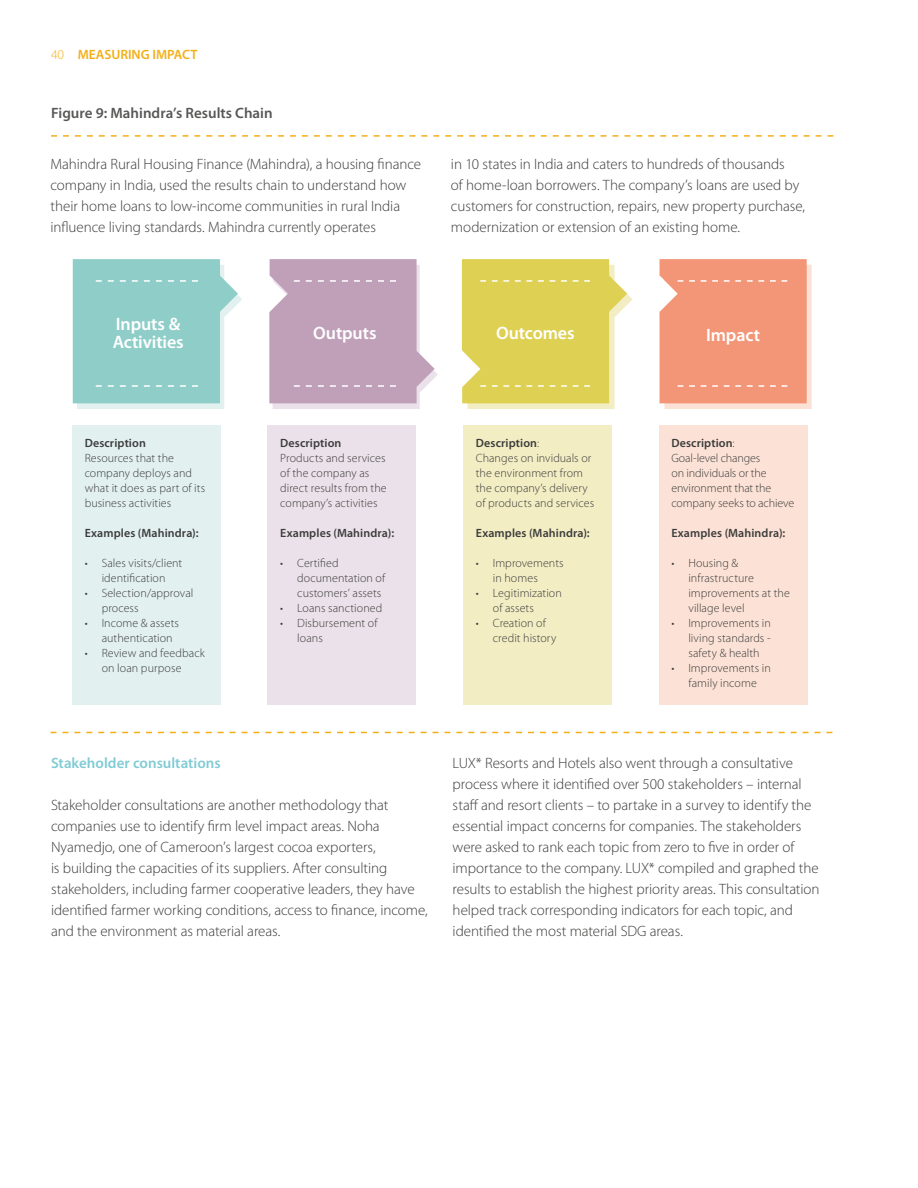
<style>
.page{position:relative;width:918px;height:1188px;background:#fff}
.page>*{position:absolute;margin:0;border:0;box-sizing:border-box;transform-origin:0 0}
.t1{font:600 18px/18px "Myriad Pro";letter-spacing:-.005em;color:#fff}
.t2{font:300 15px/21px "Myriad Pro";letter-spacing:-.005em;color:#3c3c3b}
.t3{font:600 15px "Myriad Pro";color:#575756}
.t4{font:600 15px "Myriad Pro";color:#81cbd4}
.t5{font:600 13.5px "Myriad Pro";color:#f4af17}
.t6{font:300 12px/15px "Myriad Pro";letter-spacing:.005em;color:#3c3c3b}
.t7{font:600 12px "Myriad Pro";letter-spacing:.01em;color:#3c3c3b}
.s1{font-weight:300}
.s2{font-weight:600}
</style>
<div class="page">
<svg style="left:51px;top:732px;width:781px;height:1px"></svg>
<svg style="left:73px;top:259px;width:169px;height:150px;background:#9ed4cf"></svg>
<svg style="left:269px;top:259px;width:169px;height:150px;background:#c9adc3"></svg>
<svg style="left:462px;top:259px;width:171px;height:150px;background:#e3d76e"></svg>
<svg style="left:659px;top:259px;width:153px;height:150px;background:#f39e81"></svg>
<div style="left:72px;top:426px;width:149px;height:279px;background:#e2f1f0"></div>
<div style="left:268px;top:426px;width:148px;height:279px;background:#ebe1ea"></div>
<div style="left:463px;top:426px;width:149px;height:279px;background:#f3edc4"></div>
<div style="left:659px;top:426px;width:149px;height:279px;background:#fce2d6"></div>
<svg style="left:51px;top:135px;width:782px;height:2px"></svg>
<p class="t5" style="left:51px;top:47px;width:148px"><span class="s1">40</span> MEASURING IMPACT</p>
<p class="t3" style="left:51px;top:105px;width:223px">Figure 9: Mahindra’s Results Chain</p>
<p class="t2" style="left:51px;top:154px;width:372px">Mahindra Rural Housing Finance (Mahindra), a housing finance company in I ndia, used the results chain to understand how their home loans to low-income communities in rural I ndia influence living standards. Mahindra currently operates</p>
<p class="t2" style="left:451px;top:154px;width:356px">in 10 states in I ndia and caters to hundreds of thousands<br>of home-loan borrowers. The company’s loans are used by customers for construction, repairs, new property purchase, modernization or extension of an existing home.</p>
<p class="t1" style="left:113px;top:315px;width:72px">Inputs &amp;<br>Activities</p>
<p class="t1" style="left:313px;top:324px;width:65px">Outputs</p>
<p class="t1" style="left:496px;top:324px;width:80px">Outcomes</p>
<p class="t1" style="left:706px;top:326px;width:55px">Impact</p>
<p class="t7" style="left:85px;top:437px;width:63px">Description</p>
<p class="t6" style="left:85px;top:451px;width:122px">Resources that the company deploys and what it does as part of its business activities</p>
<p class="t7" style="left:85px;top:527px;width:115px">Examples (Mahindra):</p>
<p class="t6" style="left:85px;top:556px;width:99px;text-align:center">• Sales visits/client identification</p>
<p class="t6" style="left:102px;top:586px;width:93px;text-indent:-17px">• Selection/approval process</p>
<p class="t6" style="left:102px;top:616px;width:79px;text-indent:-17px">• Income &amp; assets authentication</p>
<p class="t6" style="left:85px;top:646px;width:122px;text-align:center">• Review and feedback on loan purpose</p>
<p class="t7" style="left:280px;top:437px;width:63px">Description</p>
<p class="t6" style="left:280px;top:451px;width:108px">Products and services of the company as direct results from the company’s activities</p>
<p class="t7" style="left:280px;top:527px;width:115px">Examples (Mahindra):</p>
<p class="t6" style="left:297px;top:556px;width:89px;text-indent:-17px">• Certified documentation of customers’ assets</p>
<p class="t6" style="left:280px;top:601px;width:104px">• Loans sanctioned</p>
<p class="t6" style="left:297px;top:616px;width:82px;text-indent:-17px">• Disbursement of loans</p>
<p class="t6" style="left:476px;top:436px;width:120px"><span class="s2">Description</span>:<br>Changes on inviduals or the environment from the company’s delivery of products and services</p>
<p class="t7" style="left:476px;top:527px;width:115px">Examples (Mahindra):</p>
<p class="t6" style="left:493px;top:556px;width:72px;text-indent:-17px">• I mprovements in homes</p>
<p class="t6" style="left:493px;top:586px;width:71px;text-indent:-17px">• Legitimization of assets</p>
<p class="t6" style="left:493px;top:616px;width:65px;text-indent:-17px">• Creation of credit history</p>
<p class="t6" style="left:671px;top:436px;width:124px"><span class="s2">Description</span>:<br>Goal-level changes<br>on individuals or the environment that the company seeks to achieve</p>
<p class="t7" style="left:671px;top:527px;width:115px">Examples (Mahindra):</p>
<p class="t6" style="left:688px;top:556px;width:103px;text-indent:-17px">• Housing &amp; infrastructure improvements at the village level</p>
<p class="t6" style="left:688px;top:616px;width:84px;text-align:justify;text-indent:-17px">• I mprovements in living standards - safety &amp; health</p>
<p class="t6" style="left:671px;top:661px;width:101px;text-align:center">• I mprovements in family income</p>
<p class="t4" style="left:51px;top:754px;width:171px">Stakeholder consultations</p>
<p class="t2" style="left:51px;top:795px;width:378px">Stakeholder consultations are another methodology that companies use to identify firm level impact areas. Noha Nyamedjo, one of Cameroon’s largest cocoa exporters,<br>is building the capacities of its suppliers. After consulting stakeholders, including farmer cooperative leaders, they have identified farmer working conditions, access to finance, income, and the environment as material areas.</p>
<p class="t2" style="left:453px;top:753px;width:369px">LUX* Resorts and Hotels also went through a consultative process where it identified over 500 stakeholders – internal staff and resort clients – to partake in a survey to identify the essential impact concerns for companies. The stakeholders were asked to rank each topic from zero to five in order of importance to the company. LUX* compiled and graphed the results to establish the highest priority areas. This consultation helped track corresponding indicators for each topic, and identified the most material SDG areas.</p>
</div>
